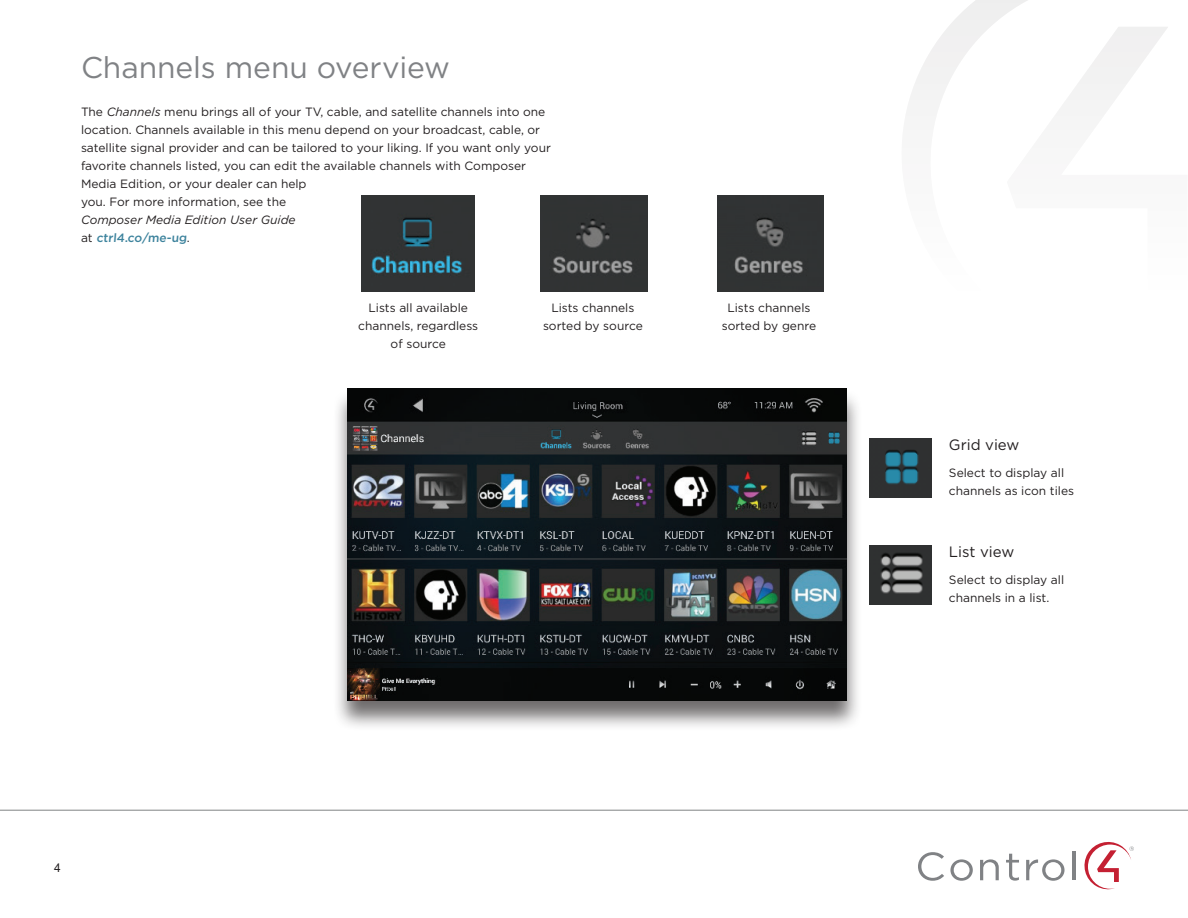
<style>
.page{position:relative;width:1188px;height:918px;background:#fff}
.page>*{position:absolute;margin:0;border:0;box-sizing:border-box;transform-origin:0 0}
.t1{font:30px "Gotham";letter-spacing:-.005em;color:#808285}
.t2{font:15px "Gotham";color:#231f20}
.t3{font:12px/18px "Gotham";color:#231f20}
.t4{font:italic 12px/18px "Gotham";color:#231f20}
.t5{font:12px "Arial";color:#231f20}
.s1{font-style:italic}
.s2{font-style:normal}
.s3{font-weight:500;font-style:normal;color:#3d839d}
</style>
<div class="page">
<svg style="left:906px;top:0;width:262px;height:116px"></svg>
<svg style="left:918px;top:852px;width:26px;height:29px"></svg>
<svg style="left:950px;top:859px;width:23px;height:22px"></svg>
<svg style="left:980px;top:859px;width:19px;height:21px"></svg>
<svg style="left:1006px;top:854px;width:13px;height:27px"></svg>
<svg style="left:1026px;top:859px;width:39px;height:22px"></svg>
<hr style="left:1072px;top:851px;width:3px;height:29px;background:#808285">
<svg style="left:1084px;top:842px;width:50px;height:47px"></svg>
<hr style="left:0;top:810px;width:1188px;height:1px;background:#808385">
<div style="left:332px;top:388px;width:530px;height:343px;background:#231f20;opacity:.65"></div>
<img style="left:348px;top:389px;width:499px;height:312px">
<img style="left:362px;top:195px;width:112px;height:96px">
<img style="left:718px;top:195px;width:106px;height:96px">
<img style="left:541px;top:195px;width:107px;height:96px">
<img style="left:870px;top:438px;width:62px;height:60px">
<img style="left:870px;top:545px;width:61px;height:59px">
<h1 class="t1" style="left:81px;top:48px;width:371px">Channels menu overview</h1>
<p class="t3" style="left:81px;top:103px;width:471px">The <span class="s1">Channels</span> menu brings all of your TV, cable, and satellite channels into one location. Channels available in this menu depend on your broadcast, cable, or satellite signal provider and can be tailored to your liking. If you want only your favorite channels listed, you can edit the available channels with Composer Media Edition, or your dealer can help<br>you. For more information, see the</p>
<p class="t4" style="left:81px;top:211px;width:216px">Composer Media Edition User Guide <span class="s2">at</span> <span class="s3">ctrl4.co/me-ug</span><span class="s2">.</span></p>
<p class="t3" style="left:358px;top:299px;width:121px;text-align:center">Lists all available channels, regardless of source</p>
<p class="t3" style="left:543px;top:299px;width:101px;text-align:center">Lists channels sorted by source</p>
<p class="t3" style="left:722px;top:299px;width:96px;text-align:center">Lists channels sorted by genre</p>
<p class="t5" style="left:54px;top:860px;width:8px">4</p>
<p class="t2" style="left:949px;top:435px;width:72px">Grid view</p>
<p class="t3" style="left:949px;top:464px;width:127px">Select to display all channels as icon tiles</p>
<p class="t2" style="left:949px;top:542px;width:67px">List view</p>
<p class="t3" style="left:949px;top:571px;width:117px">Select to display all channels in a list.</p>
</div>
